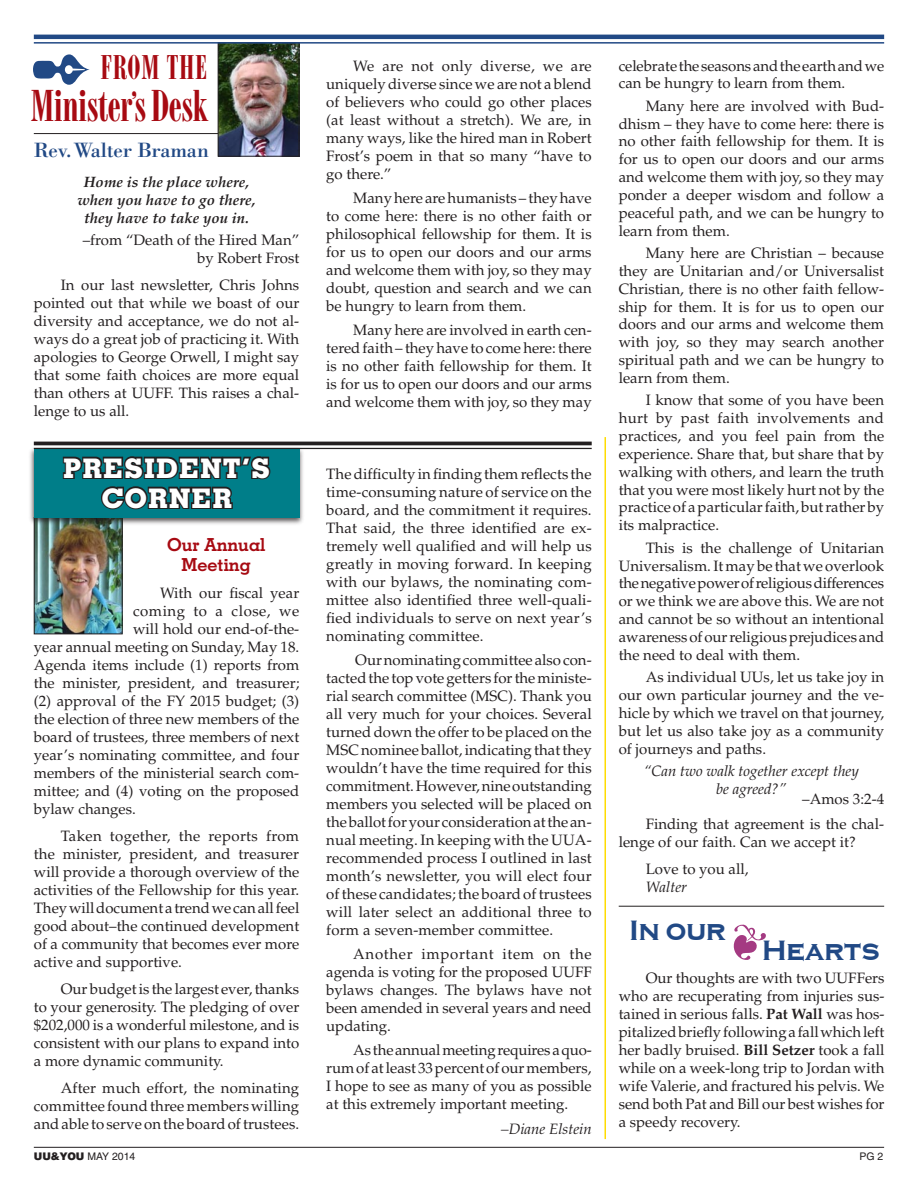
<style>
.page{position:relative;width:918px;height:1188px;background:#fff}
.page>*{position:absolute;margin:0;border:0;box-sizing:border-box;transform-origin:0 0}
.t1{font:42px "Bodoni Campanile";letter-spacing:-.01em;color:#a70a12}
.t2{font:700 36.45px "Copperplate Gothic BT";letter-spacing:-.075em;color:#214985}
.t3{font:32.25px "Bodoni Campanile";letter-spacing:.02em;color:#a70a12}
.t4{font:700 27px/30px "Geometric Slab 703 BT Xtra";letter-spacing:.06em;color:#fff;text-align:center}
.t5{font:21.45px "Bodoni BT";letter-spacing:-.01em;color:#214985}
.t6{font:700 18px/19.5px "Geometric Slab 703 BT";color:#a70a12;text-align:center}
.t7{font:15px/18px "Palatino";color:#231f20;text-align:justify}
.t8{font:italic 700 15px/18px "Palatino";color:#231f20;text-align:center}
.t9{font:italic 15px/17.9px "Palatino";color:#231f20;text-align:center}
.t10{font:15px "Palatino";letter-spacing:.035em;color:#231f20}
.t11{font:10.5px "Helvetica";color:#231f20}
.s1{font-size:35.55px}
.s2{font-family:"Swiss 721 BT";font-weight:900}
.s3{font-weight:700}
</style>
<div class="page">
<hr style="left:604px;top:437px;width:2px;height:702px;background:#ffdc01">
<hr style="left:34px;top:133px;width:199px;height:1px;background:#231f20">
<img style="left:220px;top:45px;width:77px;height:109px">
<div style="left:218px;top:43px;width:81px;height:113px;border:1px solid #231f20"></div>
<hr style="left:34px;top:35px;width:850px;height:4px;background:#214985">
<hr style="left:34px;top:42px;width:850px;height:2px;background:#214985">
<img style="left:36px;top:526px;width:85px;height:106px">
<div style="left:34px;top:517px;width:89px;height:117px;border:1px solid #231f20"></div>
<div style="left:28px;top:445px;width:277px;height:81px;background:#231f20;opacity:.75"></div>
<div style="left:34px;top:449px;width:265px;height:69px;background:#007e89"></div>
<svg style="left:62px;top:456px;width:209px;height:54px"></svg>
<hr style="left:34px;top:442px;width:558px;height:3px;background:#231f20">
<hr style="left:34px;top:448px;width:558px;height:1px;background:#231f20">
<hr style="left:34px;top:1147px;width:850px;height:1px;background:#231f20">
<hr style="left:619px;top:906px;width:265px;height:1px;background:#231f20">
<h1 class="t1" style="left:31px;top:82px;width:178px"><sup>✒</sup> <span class="s1">’</span>s Desk</h1>
<h3 class="t3" style="left:101px;top:49px;width:108px">FROM THE</h3>
<h1 class="t1" style="left:31px;top:82px;width:103px">Minister</h1>
<p class="t7" style="left:326px;top:57px;width:267px;text-indent:27px">We are not only diverse, we are uniquely diverse since we are not a blend of believers who could go other places (at least without a stretch). We are, in many ways, like the hired man in Robert Frost’s poem in that so many “have to go there.”</p>
<p class="t7" style="left:326px;top:189px;width:267px;text-indent:27px">Many here are humanists – they have to come here: there is no other faith or philosophical fellowship for them. It is for us to open our doors and our arms and welcome them with joy, so they may doubt, question and search and we can be hungry to learn from them.</p>
<p class="t7" style="left:326px;top:321px;width:267px;text-indent:27px">Many here are involved in earth cen&shy;tered faith – they have to come here: there is no other faith fellowship for them. It is for us to open our doors and our arms and welcome them with joy, so they may</p>
<p class="t7" style="left:619px;top:57px;width:267px">celebrate the seasons and the earth and we can be hungry to learn from them.</p>
<p class="t7" style="left:619px;top:97px;width:267px;text-indent:27px">Many here are involved with Bud&shy;dhism – they have to come here: there is no other faith fellowship for them. It is for us to open our doors and our arms and welcome them with joy, so they may ponder a deeper wisdom and follow a peaceful path, and we can be hungry to learn from them.</p>
<p class="t7" style="left:619px;top:244px;width:267px;text-indent:27px">Many here are Christian – because they are Unitarian and/or Universalist Christian, there is no other faith fellow&shy;ship for them. It is for us to open our doors and our arms and welcome them with joy, so they may search another spiritual path and we can be hungry to learn from them.</p>
<p class="t7" style="left:619px;top:392px;width:267px;text-indent:27px">I know that some of you have been hurt by past faith involvements and practices, and you feel pain from the experience. Share that, but share that by walking with others, and learn the truth that you were most likely hurt not by the practice of a particular faith, but rather by its malpractice.</p>
<p class="t7" style="left:619px;top:539px;width:267px;text-indent:27px">This is the challenge of Unitarian Universalism. It may be that we overlook the negative power of religious differences or we think we are above this. We are not and cannot be so without an intentional awareness of our religious prejudices and the need to deal with them.</p>
<p class="t7" style="left:619px;top:668px;width:267px;text-indent:27px">As individual UUs, let us take joy in our own particular journey and the ve&shy;hicle by which we travel on that journey, but let us also take joy as a community of journeys and paths.</p>
<p class="t9" style="left:644px;top:762px;width:216px">“Can two walk together except they be agreed?”</p>
<h3 class="t5" style="left:34px;top:136px;width:177px">Rev. Walter Braman</h3>
<p class="t8" style="left:77px;top:173px;width:180px">Home is the place where, when you have to go there, they have to take you in.</p>
<p class="t7" style="left:83px;top:232px;width:218px;text-align:right">–from “Death of the Hired Man” by Robert Frost</p>
<p class="t7" style="left:34px;top:277px;width:267px;text-indent:27px">In our last newsletter, Chris Johns pointed out that while we boast of our diversity and acceptance, we do not al&shy;ways do a great job of practicing it. With apologies to George Orwell, I might say that some faith choices are more equal than others at UUFF. This raises a chal&shy;lenge to us all.</p>
<h3 class="t4" style="left:64px;top:453px;width:208px">PRESIDENT’S<br>CORNER</h3>
<p class="t7" style="left:326px;top:466px;width:267px">The difficulty in finding them reflects the time-consuming nature of service on the board, and the commitment it requires.<br>That said, the three identified are ex&shy;tremely well qualified and will help us greatly in moving forward. In keeping with our bylaws, the nominating com&shy;mittee also identified three well-quali&shy;fied individuals to serve on next year’s nominating committee.</p>
<p class="t7" style="left:326px;top:652px;width:267px;text-indent:29px">Our nominating committee also con&shy;tacted the top vote getters for the ministe&shy;rial search committee (MSC). Thank you all very much for your choices. Several turned down the offer to be placed on the MSC nominee ballot, indicating that they wouldn’t have the time required for this commitment. However, nine outstanding members you selected will be placed on the ballot for your consideration at the an&shy;nual meeting. In keeping with the UUA&shy;recommended process I outlined in last month’s newsletter, you will elect four of these candidates; the board of trustees will later select an additional three to form a seven-member committee.</p>
<p class="t7" style="left:326px;top:946px;width:267px;text-indent:27px">Another important item on the agenda is voting for the proposed UUFF bylaws changes. The bylaws have not been amended in several years and need updating.</p>
<p class="t7" style="left:326px;top:1042px;width:267px;text-indent:27px">As the annual meeting requires a quo&shy;rum of at least 33 percent of our members, I hope to see as many of you as possible at this extremely important meeting.</p>
<p class="t9" style="left:501px;top:1120px;width:92px">–Diane Elstein</p>
<p class="t11" style="left:34px;top:1151px;width:103px"><span class="s2">UU&amp;YOU</span> MAY 2014</p>
<p class="t11" style="left:859px;top:1151px;width:25px">PG 2</p>
<p class="t6" style="left:167px;top:535px;width:100px">Our Annual<br>Meeting</p>
<p class="t7" style="left:160px;top:584px;width:141px">With our fiscal year</p>
<p class="t10" style="left:133px;top:602px;width:168px">coming to a close, we</p>
<p class="t7" style="left:133px;top:620px;width:168px">will hold our end-of-the-</p>
<p class="t7" style="left:34px;top:638px;width:267px">year annual meeting on Sunday, May 18.</p>
<p class="t7" style="left:34px;top:656px;width:267px">Agenda items include (1) reports from</p>
<p class="t7" style="left:34px;top:674px;width:267px">the minister, president, and treasurer;</p>
<p class="t7" style="left:34px;top:692px;width:267px">(2) approval of the FY 2015 budget; (3)</p>
<p class="t7" style="left:34px;top:710px;width:267px">the election of three new members of the</p>
<p class="t7" style="left:34px;top:728px;width:267px">board of trustees, three members of next</p>
<p class="t7" style="left:34px;top:746px;width:267px">year’s nominating committee, and four</p>
<p class="t7" style="left:34px;top:764px;width:267px">members of the ministerial search com-</p>
<p class="t7" style="left:34px;top:782px;width:267px">mittee; and (4) voting on the proposed</p>
<p class="t7" style="left:34px;top:800px;width:104px">bylaw changes.</p>
<p class="t7" style="left:34px;top:827px;width:267px;text-indent:27px">Taken together, the reports from the minister, president, and treasurer will provide a thorough overview of the activities of the Fellowship for this year.<br>They will document a trend we can all feel good about–the continued development of a community that becomes ever more active and supportive.</p>
<p class="t7" style="left:34px;top:980px;width:267px;text-indent:27px">Our budget is the largest ever, thanks to your generosity. The pledging of over $202,000 is a wonderful milestone, and is consistent with our plans to expand into a more dynamic community.</p>
<p class="t7" style="left:34px;top:1079px;width:267px;text-indent:27px">After much effort, the nominating committee found three members willing and able to serve on the board of trustees.</p>
<p class="t7" style="left:646px;top:787px;width:240px;line-height:25.3px;text-align:right">–Amos 3:2-4<br>Finding that agreement is the chal-</p>
<p class="t7" style="left:646px;top:829px;width:212px;line-height:26.8px;text-indent:-27px">lenge of our faith. Can we accept it?<br>Love to you all,</p>
<p class="t9" style="left:646px;top:878px;width:43px">Walter</p>
<h2 class="t2" style="left:628px;top:911px;width:101px">In our</h2>
<h2 class="t2" style="left:761px;top:930px;width:122px">Hearts</h2>
<p class="t7" style="left:619px;top:969px;width:267px;text-indent:27px">Our thoughts are with two UUFFers who are recuperating from injuries sus&shy;tained in serious falls. <span class="s3">Pat Wall</span> was hos&shy;pitalized briefly following a fall which left her badly bruised. <span class="s3">Bill Setzer</span> took a fall while on a week-long trip to Jordan with wife Valerie, and fractured his pelvis. We send both Pat and Bill our best wishes for a speedy recovery.</p>
</div>
